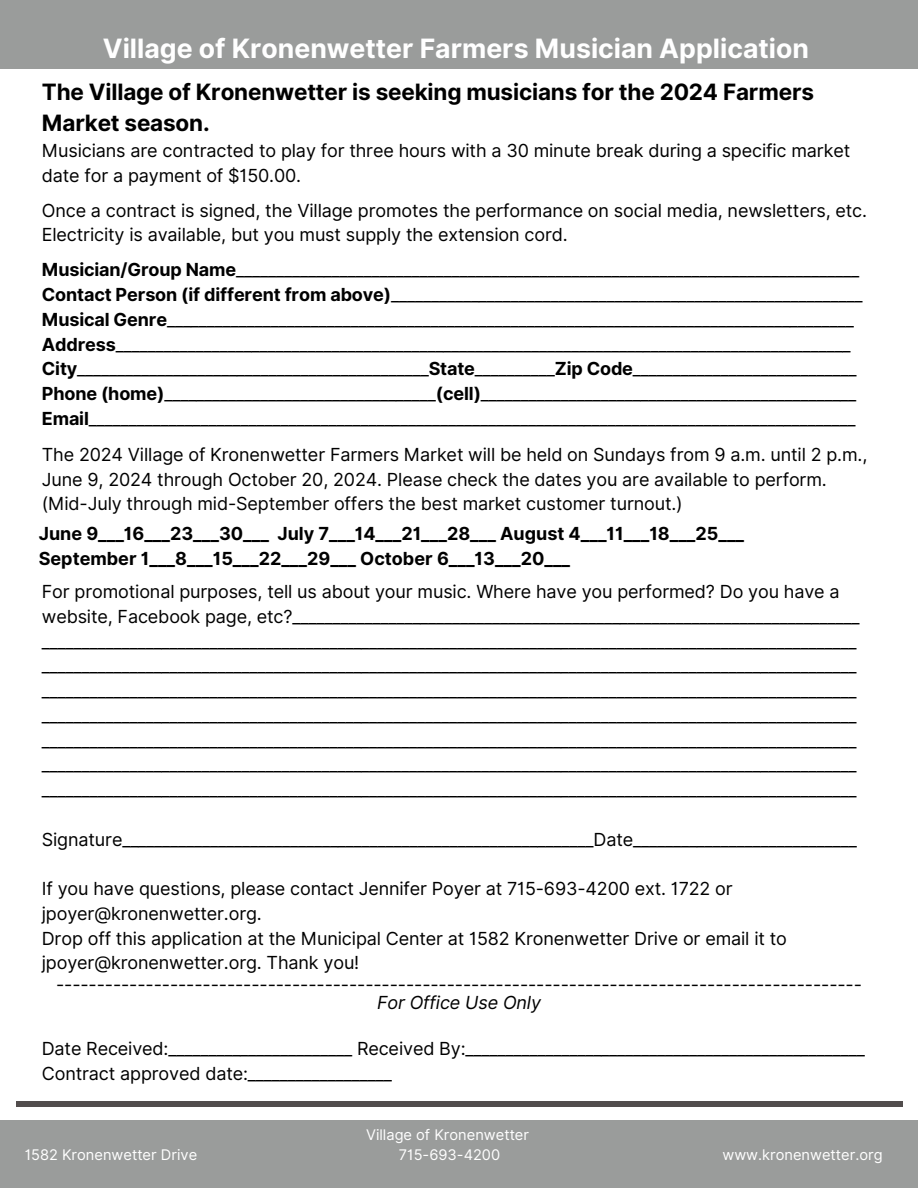
<style>
.page{position:relative;width:918px;height:1188px;background:#fff}
.page>*{position:absolute;margin:0;border:0;box-sizing:border-box;transform-origin:0 0}
.t1{font:700 26.7px "Inter";color:#fff}
.t2{font:700 22.5px/31.5px "Inter";letter-spacing:-.005em;color:#000}
.t3{font:18px/24.8px "Inter";letter-spacing:-.005em;color:#000}
.t4{font:700 18px/24.8px "Inter";color:#000}
.t5{font:14.7px "Inter";color:#fff}
.s1{font-weight:700}
.s2{font-style:italic}
</style>
<div class="page">
<div style="left:16px;top:1102px;width:886px;height:5px;background:#524d4d"></div>
<div style="left:0;top:0;width:918px;height:69px;background:#9a9c9b"></div>
<div style="left:0;top:1120px;width:918px;height:68px;background:#9a9c9b"></div>
<h3 class="t1" style="left:103px;top:32px;width:708px">Village of Kronenwetter Farmers Musician Application</h3>
<h1 class="t2" style="left:42px;top:76px;width:774px">The Village of Kronenwetter is seeking musicians for the 2024 Farmers<br>Market season.</h1>
<h1 class="t3" style="left:42px;top:138px;width:810px">Musicians are contracted to play for three hours with a 30 minute break during a specific market date for a payment of $150.00.</h1>
<h3 class="t3" style="left:42px;top:198px;width:827px">Once a contract is signed, the Village promotes the performance on social media, newsletters, etc.<br>Electricity is available, but you must supply the extension cord.</h3>
<h3 class="t3" style="left:42px;top:257px;width:822px"><span class="s1">Musician/Group Name</span>______________________________________________________________________________ <span class="s1">Contact Person (if different from above)</span>___________________________________________________________ <span class="s1">Musical Genre</span>______________________________________________________________________________________ <span class="s1">Address</span>____________________________________________________________________________________________ <span class="s1">City</span>____________________________________________<span class="s1">State</span>__________<span class="s1">Zip Code</span>____________________________ <span class="s1">Phone (home)</span>__________________________________<span class="s1">(cell)</span>_______________________________________________ <span class="s1">Email</span>________________________________________________________________________________________________</h3>
<h3 class="t3" style="left:42px;top:442px;width:827px">The 2024 Village of Kronenwetter Farmers Market will be held on Sundays from 9 a.m. until 2 p.m.,<br>June 9, 2024 through October 20, 2024. Please check the dates you are available to perform. (Mid-July through mid-September offers the best market customer turnout.)</h3>
<p class="t4" style="left:39px;top:522px;width:707px">June 9___16___23___30___ July 7___14___21___28___ August 4___11___18___25___<br>September 1___8___15___22___29___ October 6___13___20___</p>
<h3 class="t3" style="left:42px;top:579px;width:819px">For promotional purposes, tell us about your music. Where have you performed? Do you have a website, Facebook page, etc?_______________________________________________________________________ ______________________________________________________________________________________________________ ______________________________________________________________________________________________________ ______________________________________________________________________________________________________ ______________________________________________________________________________________________________ ______________________________________________________________________________________________________ ______________________________________________________________________________________________________ ______________________________________________________________________________________________________</h3>
<h3 class="t3" style="left:42px;top:827px;width:816px">Signature___________________________________________________________Date____________________________</h3>
<h3 class="t3" style="left:42px;top:876px;width:747px">If you have questions, please contact Jennifer Poyer at 715-693-4200 ext. 1722 or jpoyer@kronenwetter.org.<br>Drop off this application at the Municipal Center at 1582 Kronenwetter Drive or email it to jpoyer@kronenwetter.org. Thank you!</h3>
<h3 class="t3" style="left:56px;top:975px;width:807px;line-height:18px;text-align:center">---------------------------------------------------------------------------------------------------<br><span class="s2">For Office Use Only</span></h3>
<h3 class="t3" style="left:42px;top:1036px;width:825px">Date Received:_______________________ Received By:__________________________________________________<br>Contract approved date:__________________</h3>
<h2 class="t5" style="left:366px;top:1126px;width:164px">Village of Kronenwetter</h2>
<p class="t5" style="left:25px;top:1145px;width:174px">1582 Kronenwetter Drive</p>
<p class="t5" style="left:399px;top:1145px;width:103px">715-693-4200</p>
<p class="t5" style="left:723px;top:1145px;width:162px">www.kronenwetter.org</p>
</div>
